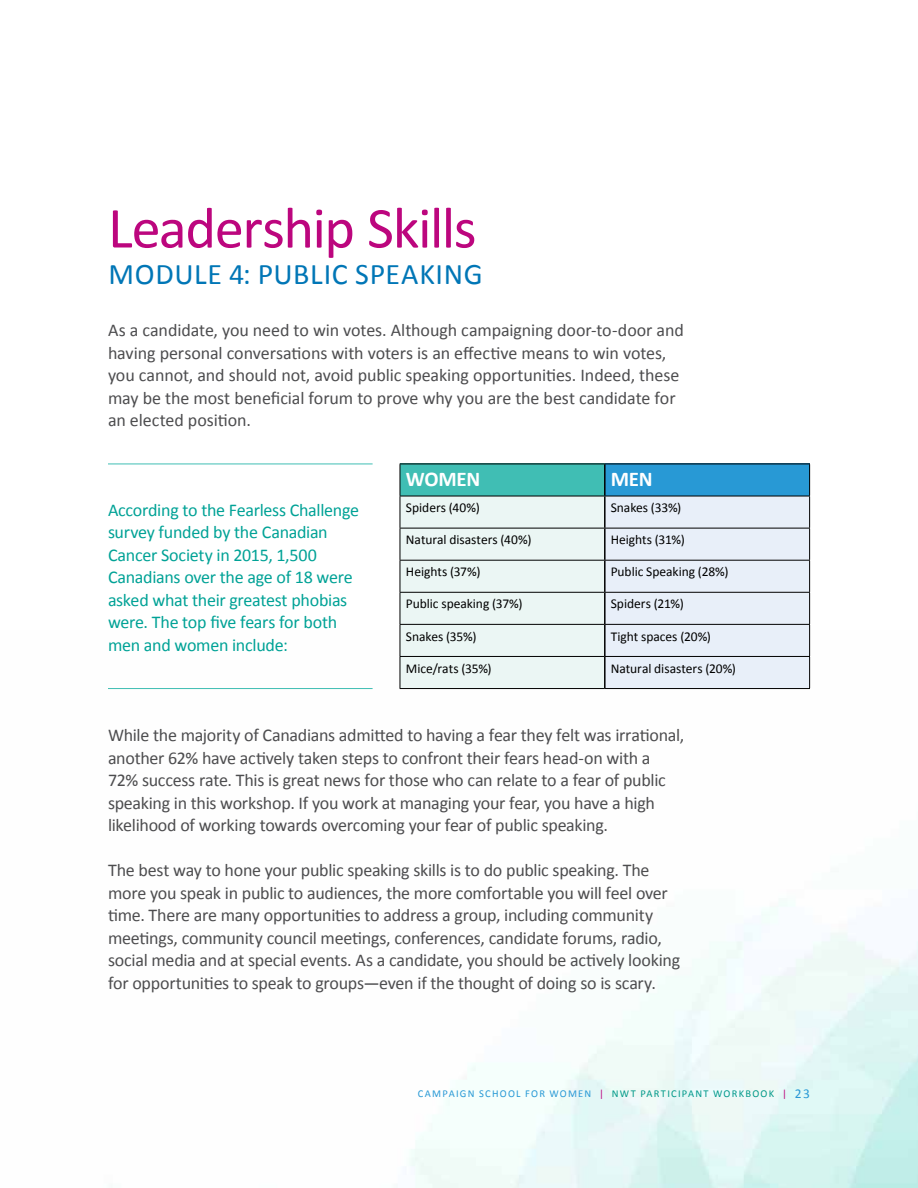
<style>
.page{position:relative;width:918px;height:1188px;background:#fff}
.page>*{position:absolute;margin:0;border:0;box-sizing:border-box;transform-origin:0 0}
.t1{font:58.5px "Calibri";letter-spacing:-.025em;color:#bc067e}
.t2{font:30px "Calibri";letter-spacing:.02em;color:#0076b6}
.t3{font:700 21px "Calibri";letter-spacing:-.015em;color:#fff}
.t4{font:18px/22.5px "Calibri";letter-spacing:-.015em;color:#4d4d4f}
.t5{font:18px/22.5px "Calibri";letter-spacing:-.015em;color:#00a296}
.t6{font:13.5px "Calibri";letter-spacing:-.005em;color:#000}
.t7{font:10.5px "Calibri";letter-spacing:.12em;color:#2899d5}
.s1{color:#bc067e}
.s2{color:#009889}
.s3{font-size:13.5px}
</style>
<div class="page">
<div style="left:400px;top:464px;width:205px;height:32px;background:#40beb4"></div>
<div style="left:605px;top:464px;width:205px;height:32px;background:#2899d5"></div>
<div style="left:401px;top:497px;width:408px;height:191px;background:#e8eff4"></div>
<hr style="left:604px;top:464px;width:2px;height:32px;background:#000">
<hr style="left:604px;top:496px;width:2px;height:32px;background:#000">
<hr style="left:604px;top:528px;width:2px;height:32px;background:#000">
<hr style="left:604px;top:561px;width:2px;height:31px;background:#000">
<hr style="left:604px;top:593px;width:2px;height:31px;background:#000">
<hr style="left:604px;top:625px;width:2px;height:31px;background:#000">
<hr style="left:604px;top:657px;width:2px;height:31px;background:#000">
<hr style="left:400px;top:496px;width:205px;height:1px;background:#000">
<hr style="left:605px;top:496px;width:205px;height:1px;background:#000">
<hr style="left:400px;top:464px;width:205px;height:1px;background:#000">
<hr style="left:400px;top:464px;width:1px;height:32px;background:#000">
<hr style="left:605px;top:464px;width:205px;height:1px;background:#000">
<hr style="left:809px;top:464px;width:1px;height:32px;background:#000">
<hr style="left:400px;top:496px;width:1px;height:32px;background:#000">
<hr style="left:809px;top:496px;width:1px;height:32px;background:#000">
<hr style="left:400px;top:657px;width:1px;height:31px;background:#000">
<hr style="left:809px;top:657px;width:1px;height:31px;background:#000">
<hr style="left:400px;top:688px;width:205px;height:1px;background:#000">
<hr style="left:605px;top:688px;width:205px;height:1px;background:#000">
<hr style="left:400px;top:528px;width:205px;height:1px;background:#000">
<hr style="left:400px;top:528px;width:1px;height:32px;background:#000">
<hr style="left:605px;top:528px;width:205px;height:1px;background:#000">
<hr style="left:809px;top:528px;width:1px;height:32px;background:#000">
<hr style="left:400px;top:560px;width:205px;height:1px;background:#000">
<hr style="left:400px;top:561px;width:1px;height:31px;background:#000">
<hr style="left:605px;top:560px;width:205px;height:1px;background:#000">
<hr style="left:809px;top:561px;width:1px;height:31px;background:#000">
<hr style="left:400px;top:592px;width:205px;height:1px;background:#000">
<hr style="left:400px;top:593px;width:1px;height:31px;background:#000">
<hr style="left:605px;top:592px;width:205px;height:1px;background:#000">
<hr style="left:809px;top:593px;width:1px;height:31px;background:#000">
<hr style="left:400px;top:624px;width:205px;height:1px;background:#000">
<hr style="left:400px;top:625px;width:1px;height:31px;background:#000">
<hr style="left:605px;top:624px;width:205px;height:1px;background:#000">
<hr style="left:809px;top:625px;width:1px;height:31px;background:#000">
<hr style="left:400px;top:656px;width:205px;height:1px;background:#000">
<hr style="left:605px;top:656px;width:205px;height:1px;background:#000">
<hr style="left:108px;top:464px;width:265px;height:1px;background:#40beb4">
<hr style="left:108px;top:688px;width:265px;height:1px;background:#40beb4">
<h1 class="t1" style="left:108px;top:191px;width:370px">Leadership Skills</h1>
<h2 class="t2" style="left:109px;top:255px;width:376px">MODULE 4: PUBLIC SPEAKING</h2>
<p class="t4" style="left:108px;top:319px;width:577px">As a candidate, you need to win votes. Although campaigning door-to-door and having personal conversations with voters is an effective means to win votes, you cannot, and should not, avoid public speaking opportunities. Indeed, these may be the most beneficial forum to prove why you are the best candidate for an elected position.</p>
<p class="t5" style="left:108px;top:499px;width:253px">According to the Fearless Challenge survey funded by the Canadian<br>Cancer Society in 2015, 1,500<br>Canadians over the age of 18 were asked what their greatest phobias were. The top five fears for both men and women include:</p>
<p class="t3" style="left:406px;top:465px;width:76px">WOMEN</p>
<p class="t3" style="left:611px;top:465px;width:43px">MEN</p>
<p class="t6" style="left:406px;top:499px;width:75px">Spiders (40%)</p>
<p class="t6" style="left:611px;top:499px;width:72px">Snakes (33%)</p>
<p class="t6" style="left:406px;top:531px;width:127px">Natural disasters (40%)</p>
<p class="t6" style="left:611px;top:531px;width:76px">Heights (31%)</p>
<p class="t6" style="left:406px;top:563px;width:76px">Heights (37%)</p>
<p class="t6" style="left:611px;top:563px;width:119px">Public Speaking (28%)</p>
<p class="t6" style="left:406px;top:595px;width:118px">Public speaking (37%)</p>
<p class="t6" style="left:611px;top:595px;width:75px">Spiders (21%)</p>
<p class="t6" style="left:406px;top:627px;width:72px">Snakes (35%)</p>
<p class="t6" style="left:611px;top:627px;width:102px">Tight spaces (20%)</p>
<p class="t6" style="left:406px;top:660px;width:87px">Mice/rats (35%)</p>
<p class="t6" style="left:611px;top:660px;width:127px">Natural disasters (20%)</p>
<p class="t4" style="left:108px;top:724px;width:578px">While the majority of Canadians admitted to having a fear they felt was irrational, another 62% have actively taken steps to confront their fears head-on with a 72% success rate. This is great news for those who can relate to a fear of public speaking in this workshop. If you work at managing your fear, you have a high likelihood of working towards overcoming your fear of public speaking.</p>
<p class="t4" style="left:108px;top:859px;width:574px">The best way to hone your public speaking skills is to do public speaking. The more you speak in public to audiences, the more comfortable you will feel over time. There are many opportunities to address a group, including community meetings, community council meetings, conferences, candidate forums, radio, social media and at special events. As a candidate, you should be actively looking for opportunities to speak to groups—even if the thought of doing so is scary.</p>
<p class="t7" style="left:418px;top:1087px;width:394px">CAMPAIGN SCHOOL FOR WOMEN <span class="s1">|</span> <span class="s2">NWT PARTICIPANT WORKBOOK</span> <span class="s1">|</span> <span class="s3">23</span></p>
</div>
